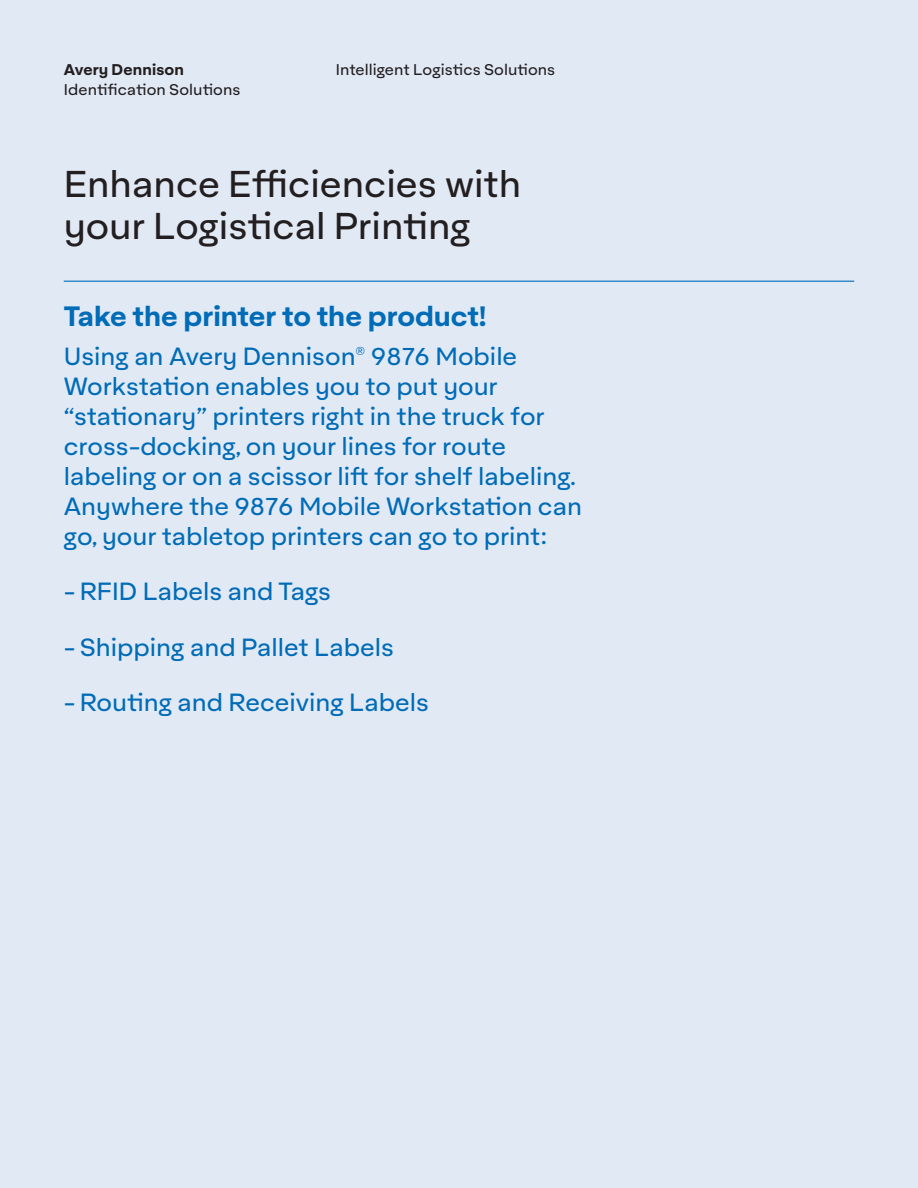
<style>
.page{position:relative;width:918px;height:1188px;background:#e1e9f5}
.page>*{position:absolute;margin:0;border:0;box-sizing:border-box;transform-origin:0 0}
.t1{font:36px/42px "Aktifo A";color:#231f20}
.t2{font:700 27px "Aktifo A";color:#006cb7}
.t3{font:24px/30px "Aktifo A";color:#006cb7}
.t4{font:15px "Aktifo A";letter-spacing:.005em;color:#231f20}
.t5{font:700 15px "Aktifo A";letter-spacing:.01em;color:#231f20}
</style>
<div class="page">
<hr style="left:64px;top:281px;width:790px;height:1px;background:#006cb7">
<p class="t5" style="left:64px;top:59px;width:122px">Avery Dennison</p>
<p class="t4" style="left:64px;top:80px;width:178px">Identification Solutions</p>
<p class="t4" style="left:336px;top:60px;width:221px">Intelligent Logistics Solutions</p>
<h1 class="t1" style="left:64px;top:163px;width:459px">Enhance Efficiencies with your Logistical Printing</h1>
<p class="t2" style="left:64px;top:298px;width:424px">Take the printer to the product!</p>
<p class="t3" style="left:64px;top:341px;width:520px">Using an Avery Dennison<sup>®</sup> 9876 Mobile Workstation enables you to put your “stationary” printers right in the truck for cross-docking, on your lines for route labeling or on a scissor lift for shelf labeling.<br>Anywhere the 9876 Mobile Workstation can go, your tabletop printers can go to print:</p>
<p class="t3" style="left:64px;top:576px;width:269px">- RFID Labels and Tags</p>
<p class="t3" style="left:64px;top:632px;width:332px">- Shipping and Pallet Labels</p>
<p class="t3" style="left:64px;top:687px;width:367px">- Routing and Receiving Labels</p>
</div>
